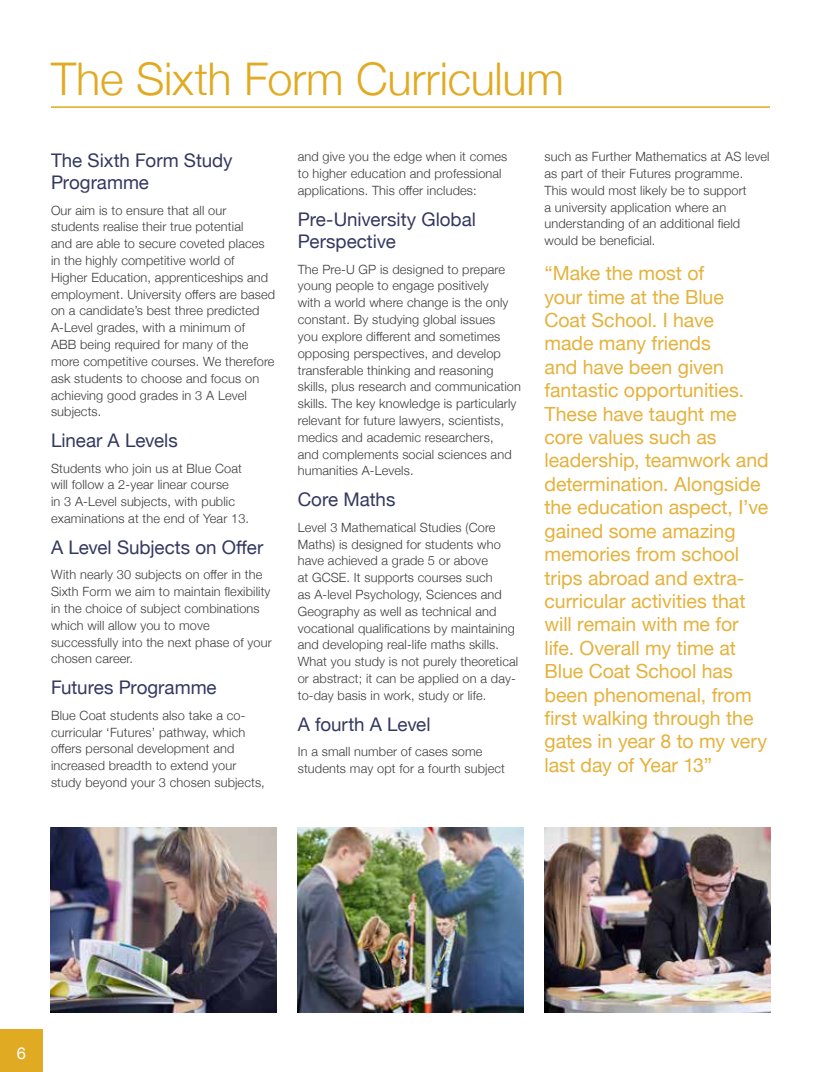
<style>
.page{position:relative;width:821px;height:1072px;background:#fff}
.page>*{position:absolute;margin:0;border:0;box-sizing:border-box;transform-origin:0 0}
.t1{font:300 45px "Helvetica Neue";letter-spacing:-.005em;color:#e0aa23}
.t2{font:19.5px/23.4px "Helvetica Neue";color:#e4b23d}
.t3{font:18.75px/22.5px "Helvetica Neue";color:#333860}
.t4{font:16.5px "Helvetica Neue";color:#fff}
.t5{font:300 12.75px/16.8px "Helvetica Neue";letter-spacing:.01em;color:#3c3c3b}
</style>
<div class="page">
<div style="left:0;top:1029px;width:43px;height:42px;background:#e0aa23"></div>
<img style="left:544px;top:827px;width:226px;height:185px">
<img style="left:298px;top:827px;width:225px;height:185px">
<img style="left:51px;top:827px;width:226px;height:185px">
<hr style="left:51px;top:106px;width:719px;height:2px;background:#e0aa23">
<h1 class="t1" style="left:51px;top:42px;width:514px">The Sixth Form Curriculum</h1>
<h3 class="t3" style="left:51px;top:150px;width:183px">The Sixth Form Study<br>Programme</h3>
<p class="t5" style="left:51px;top:201px;width:226px">Our aim is to ensure that all our students realise their true potential<br>and are able to secure coveted places in the highly competitive world of<br>Higher Education, apprenticeships and employment. University offers are based on a candidate’s best three predicted A-Level grades, with a minimum of<br>ABB being required for many of the more competitive courses. We therefore ask students to choose and focus on achieving good grades in 3 A Level subjects.</p>
<h3 class="t3" style="left:51px;top:430px;width:128px">Linear A Levels</h3>
<p class="t5" style="left:51px;top:459px;width:200px">Students who join us at Blue Coat will follow a 2-year linear course<br>in 3 A-Level subjects, with public examinations at the end of Year 13.</p>
<h3 class="t3" style="left:51px;top:537px;width:214px">A Level Subjects on Offer</h3>
<p class="t5" style="left:51px;top:565px;width:222px">With nearly 30 subjects on offer in the Sixth Form we aim to maintain flexibility in the choice of subject combinations which will allow you to move successfully into the next phase of your chosen career.</p>
<h3 class="t3" style="left:51px;top:677px;width:167px">Futures Programme</h3>
<p class="t5" style="left:51px;top:706px;width:215px">Blue Coat students also take a co&shy;curricular ‘Futures’ pathway, which offers personal development and increased breadth to extend your study beyond your 3 chosen subjects,</p>
<p class="t5" style="left:298px;top:147px;width:211px">and give you the edge when it comes to higher education and professional applications. This offer includes:</p>
<h3 class="t3" style="left:298px;top:209px;width:180px">Pre-University Global<br>Perspective</h3>
<p class="t5" style="left:298px;top:260px;width:225px">The Pre-U GP is designed to prepare young people to engage positively<br>with a world where change is the only constant. By studying global issues<br>you explore different and sometimes opposing perspectives, and develop transferable thinking and reasoning skills, plus research and communication skills. The key knowledge is particularly relevant for future lawyers, scientists, medics and academic researchers,<br>and complements social sciences and humanities A-Levels.</p>
<h3 class="t3" style="left:298px;top:489px;width:99px">Core Maths</h3>
<p class="t5" style="left:298px;top:518px;width:222px">Level 3 Mathematical Studies (Core Maths) is designed for students who have achieved a grade 5 or above<br>at GCSE. It supports courses such<br>as A-level Psychology, Sciences and Geography as well as technical and vocational qualifications by maintaining and developing real-life maths skills.<br>What you study is not purely theoretical or abstract; it can be applied on a day&shy;to-day basis in work, study or life.</p>
<h3 class="t3" style="left:298px;top:714px;width:134px">A fourth A Level</h3>
<p class="t5" style="left:298px;top:742px;width:209px">In a small number of cases some students may opt for a fourth subject</p>
<p class="t5" style="left:544px;top:147px;width:227px">such as Further Mathematics at AS level as part of their Futures programme.<br>This would most likely be to support<br>a university application where an understanding of an additional field would be beneficial.</p>
<p class="t2" style="left:544px;top:263px;width:226px">“Make the most of<br>your time at the Blue<br>Coat School. I have<br>made many friends<br>and have been given fantastic opportunities.<br>These have taught me core values such as leadership, teamwork and determination. Alongside the education aspect, I’ve gained some amazing memories from school trips abroad and extra&shy;curricular activities that will remain with me for life. Overall my time at<br>Blue Coat School has been phenomenal, from first walking through the gates in year 8 to my very last day of Year 13”</p>
<p class="t4" style="left:17px;top:1040px;width:11px">6</p>
</div>
